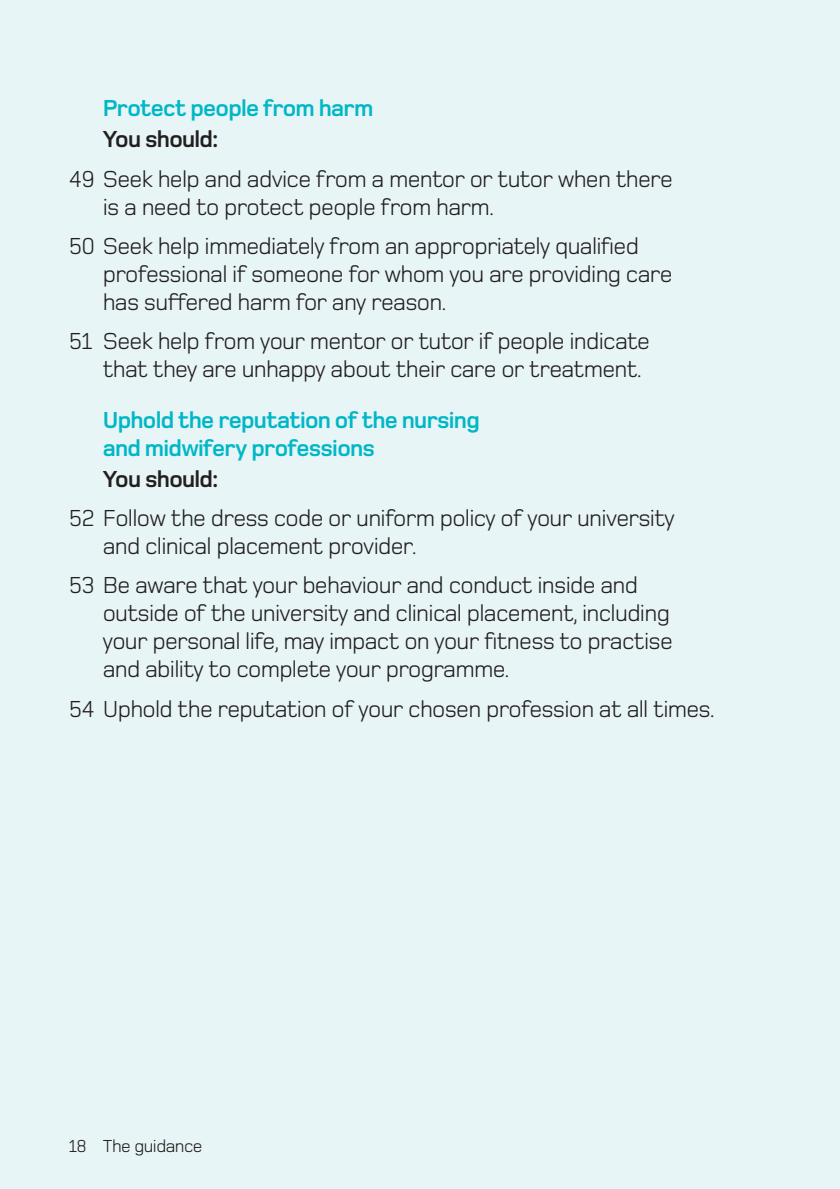
<style>
.page{position:relative;width:840px;height:1189px;background:#fff}
.page>*{position:absolute;margin:0;border:0;box-sizing:border-box;transform-origin:0 0}
.t1{font:24px/28px "Foundry Monoline";letter-spacing:-.03em;color:#231f20}
.t2{font:700 24px/28px "Foundry Monoline";letter-spacing:-.03em;color:#00b7c7}
.t3{font:700 24px "Foundry Monoline";letter-spacing:-.03em;color:#231f20}
.t4{font:18px "Foundry Monoline";letter-spacing:-.03em;color:#231f20}
</style>
<div class="page">
<div style="left:0;top:0;width:839px;height:1189px;background:#e8f5f6"></div>
<p class="t2" style="left:103px;top:97px;width:272px">Protect people from harm</p>
<p class="t3" style="left:103px;top:131px;width:117px">You should:</p>
<p class="t1" style="left:103px;top:167px;width:571px;text-indent:-34px">49 Seek help and advice from a mentor or tutor when there is a need to protect people from harm.</p>
<p class="t1" style="left:103px;top:234px;width:571px;text-indent:-34px">50 Seek help immediately from an appropriately qualified professional if someone for whom you are providing care has suffered harm for any reason.</p>
<p class="t1" style="left:103px;top:330px;width:548px;text-indent:-34px">51 Seek help from your mentor or tutor if people indicate that they are unhappy about their care or treatment.</p>
<p class="t2" style="left:103px;top:409px;width:378px">Uphold the reputation of the nursing and midwifery professions</p>
<p class="t3" style="left:103px;top:470px;width:117px">You should:</p>
<p class="t1" style="left:103px;top:507px;width:573px;text-indent:-34px">52 Follow the dress code or uniform policy of your university and clinical placement provider.</p>
<p class="t1" style="left:103px;top:574px;width:571px;text-indent:-34px">53 Be aware that your behaviour and conduct inside and outside of the university and clinical placement, including your personal life, may impact on your fitness to practise and ability to complete your programme.</p>
<p class="t1" style="left:69px;top:697px;width:647px">54 Uphold the reputation of your chosen profession at all times.</p>
<p class="t4" style="left:69px;top:1140px;width:135px">18 The guidance</p>
</div>
